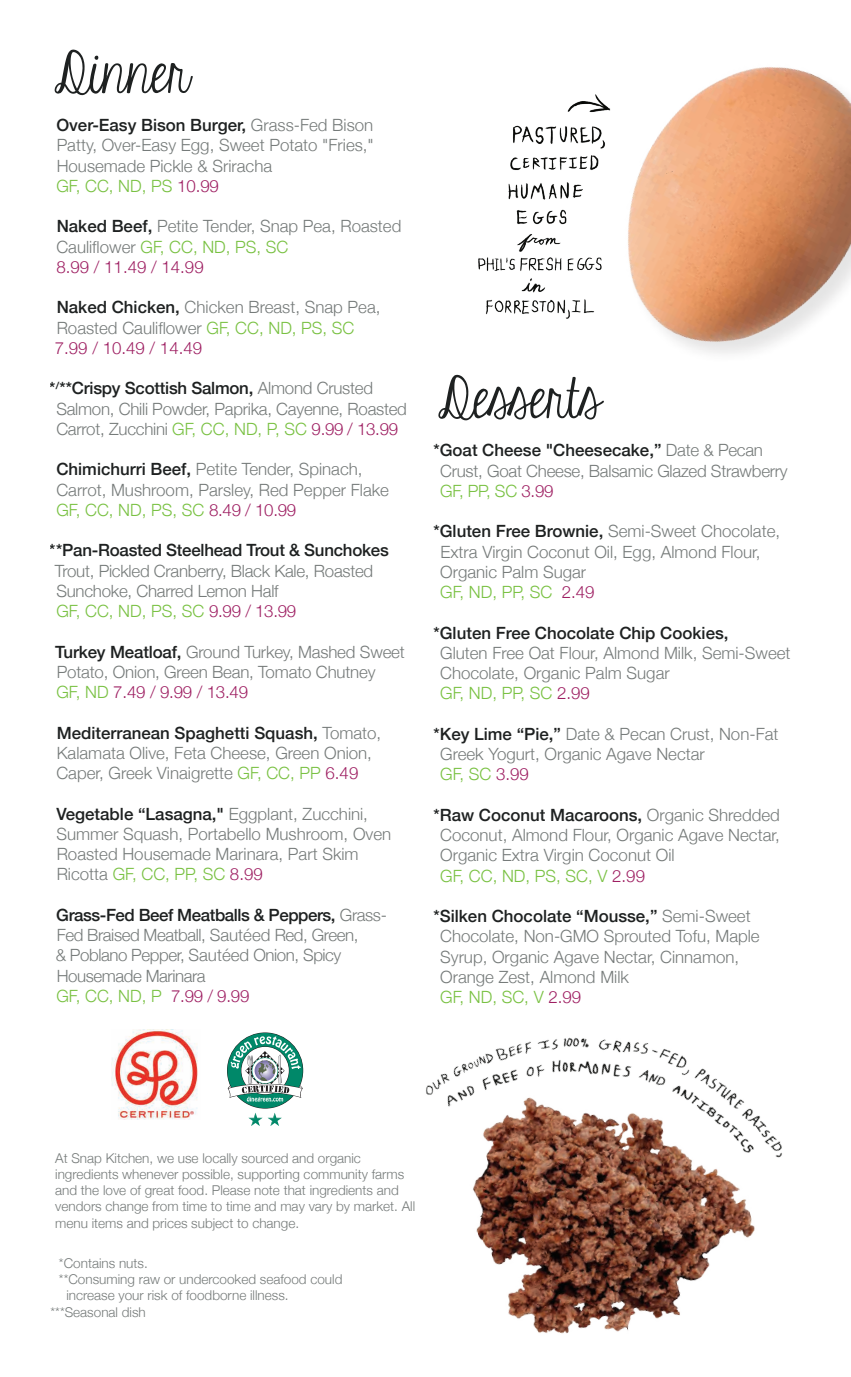
<style>
.page{position:relative;width:851px;height:1377px;background:#fff}
.page>*{position:absolute;margin:0;border:0;box-sizing:border-box;transform-origin:0 0}
.t1{font:58.27px "KG Eyes Wide Open";color:#1e2121}
.t2{font:300 16.88px/20.2px "Helvetica Neue";color:#767b7a}
.t3{font:300 16.88px/20.2px "Helvetica Neue";letter-spacing:-.025em;color:#767b7a}
.t4{font:500 16.88px "Helvetica Neue";letter-spacing:-.015em;color:#1e2121}
.t5{font:300 13.5px/16.2px "Helvetica Neue";color:#767b7a}
.s1{font-weight:500;color:#1e2121}
.s2{color:#79c142}
.s3{color:#9e1f62}
</style>
<div class="page">
<img style="left:682px;top:67px;width:168px;height:287px">
<img style="left:426px;top:1037px;width:356px;height:297px">
<svg style="left:227px;top:1032px;width:76px;height:94px"></svg>
<img style="left:478px;top:94px;width:204px;height:249px">
<img style="left:112px;top:1030px;width:86px;height:90px">
<h1 class="t1" style="left:55px;top:43px;width:135px">Dinner</h1>
<p class="t2" style="left:56px;top:115px;width:319px"><span class="s1">Over-Easy Bison Burger,</span> Grass-Fed Bison Patty, Over-Easy Egg, Sweet Potato "Fries," Housemade Pickle &amp; Sriracha<br><span class="s2">GF, CC, ND, PS</span> <span class="s3">10.99</span></p>
<p class="t2" style="left:56px;top:216px;width:346px"><span class="s1">Naked Beef,</span> Petite Tender, Snap Pea, Roasted<br>Cauliflower <span class="s2">GF, CC, ND, PS, SC<br></span><span class="s3">8.99 / 11.49 / 14.99</span></p>
<p class="t2" style="left:55px;top:297px;width:327px"><span class="s1">Naked Chicken,</span> Chicken Breast, Snap Pea,<br>Roasted Cauliflower <span class="s2">GF, CC, ND, PS, SC<br></span><span class="s3">7.99 / 10.49 / 14.49</span></p>
<p class="t2" style="left:56px;top:378px;width:352px;text-indent:-7px"><span class="s1">*</span><sup>/</sup><span class="s1">**Crispy Scottish Salmon,</span> Almond Crusted<br>Salmon, Chili Powder, Paprika, Cayenne, Roasted<br>Carrot, Zucchini <span class="s2">GF, CC, ND, P, SC</span> <span class="s3">9.99 / 13.99</span></p>
<p class="t2" style="left:56px;top:459px;width:334px"><span class="s1">Chimichurri Beef,</span> Petite Tender, Spinach,<br>Carrot, Mushroom, Parsley, Red Pepper Flake<br><span class="s2">GF, CC, ND, PS, SC</span> <span class="s3">8.49 / 10.99</span></p>
<p class="t4" style="left:50px;top:540px;width:340px">**Pan-Roasted Steelhead Trout &amp; Sunchokes</p>
<p class="t2" style="left:55px;top:560px;width:320px">Trout, Pickled Cranberry, Black Kale, Roasted<br>Sunchoke, Charred Lemon Half<br><span class="s2">GF, CC, ND, PS, SC</span> <span class="s3">9.99 / 13.99</span></p>
<p class="t2" style="left:55px;top:641px;width:351px"><span class="s1">Turkey Meatloaf,</span> Ground Turkey, Mashed Sweet<br>Potato, Onion, Green Bean, Tomato Chutney<br><span class="s2">GF, ND</span> <span class="s3">7.49 / 9.99 / 13.49</span></p>
<p class="t2" style="left:56px;top:722px;width:326px"><span class="s1">Mediterranean Spaghetti Squash,</span> Tomato,<br>Kalamata Olive, Feta Cheese, Green Onion,<br>Caper, Greek Vinaigrette <span class="s2">GF, CC, PP</span> <span class="s3">6.49</span></p>
<p class="t2" style="left:56px;top:803px;width:336px"><span class="s1">Vegetable “Lasagna,"</span> Eggplant, Zucchini, Summer Squash, Portabello Mushroom, Oven Roasted Housemade Marinara, Part Skim Ricotta <span class="s2">GF, CC, PP, SC</span> <span class="s3">8.99</span></p>
<p class="t3" style="left:56px;top:905px;width:333px"><span class="s1">Grass-Fed Beef Meatballs &amp; Peppers,</span> Grass-Fed Braised Meatball, Sautéed Red, Green,<br>&amp; Poblano Pepper, Sautéed Onion, Spicy Housemade Marinara<br><span class="s2">GF, CC, ND, P</span> <span class="s3">7.99 / 9.99</span></p>
<h1 class="t1" style="left:439px;top:368px;width:163px">Desserts</h1>
<p class="t2" style="left:440px;top:440px;width:349px;text-indent:-7px"><span class="s1">*Goat Cheese "Cheesecake,”</span> Date &amp; Pecan<br>Crust, Goat Cheese, Balsamic Glazed Strawberry<br><span class="s2">GF, PP, SC</span> <span class="s3">3.99</span></p>
<p class="t2" style="left:440px;top:521px;width:341px;text-indent:-7px"><span class="s1">*Gluten Free Brownie,</span> Semi-Sweet Chocolate,<br>Extra Virgin Coconut Oil, Egg, Almond Flour,<br>Organic Palm Sugar<br><span class="s2">GF, ND, PP, SC</span> <span class="s3">2.49</span></p>
<p class="t4" style="left:433px;top:622px;width:296px">*Gluten Free Chocolate Chip Cookies,</p>
<p class="t2" style="left:440px;top:643px;width:352px">Gluten Free Oat Flour, Almond Milk, Semi-Sweet<br>Chocolate, Organic Palm Sugar<br><span class="s2">GF, ND, PP, SC</span> <span class="s3">2.99</span></p>
<p class="t2" style="left:440px;top:724px;width:340px;text-indent:-7px"><span class="s1">*Key Lime “Pie,”</span> Date &amp; Pecan Crust, Non-Fat<br>Greek Yogurt, Organic Agave Nectar<br><span class="s2">GF, SC</span> <span class="s3">3.99</span></p>
<p class="t2" style="left:440px;top:805px;width:341px;text-indent:-7px"><span class="s1">*Raw Coconut Macaroons,</span> Organic Shredded Coconut, Almond Flour, Organic Agave Nectar, Organic Extra Virgin Coconut Oil<br><span class="s2">GF, CC, ND, PS, SC, V</span> <span class="s3">2.99</span></p>
<p class="t2" style="left:440px;top:906px;width:321px;text-indent:-7px"><span class="s1">*Silken Chocolate “Mousse,”</span> Semi-Sweet<br>Chocolate, Non-GMO Sprouted Tofu, Maple<br>Syrup, Organic Agave Nectar, Cinnamon,<br>Orange Zest, Almond Milk<br><span class="s2">GF, ND, SC, V</span> <span class="s3">2.99</span></p>
<p class="t5" style="left:55px;top:1150px;width:361px">At Snap Kitchen, we use locally sourced and organic ingredients whenever possible, supporting community farms and the love of great food. Please note that ingredients and vendors change from time to time and may vary by market. All menu items and prices subject to change.</p>
<p class="t5" style="left:59px;top:1255px;width:90px">*Contains nuts.</p>
<p class="t5" style="left:59px;top:1271px;width:285px">**Consuming raw or undercooked seafood could</p>
<p class="t5" style="left:66px;top:1287px;width:224px">increase your risk of foodborne illness.</p>
<p class="t5" style="left:51px;top:1303px;width:97px">***Seasonal dish</p>
</div>
